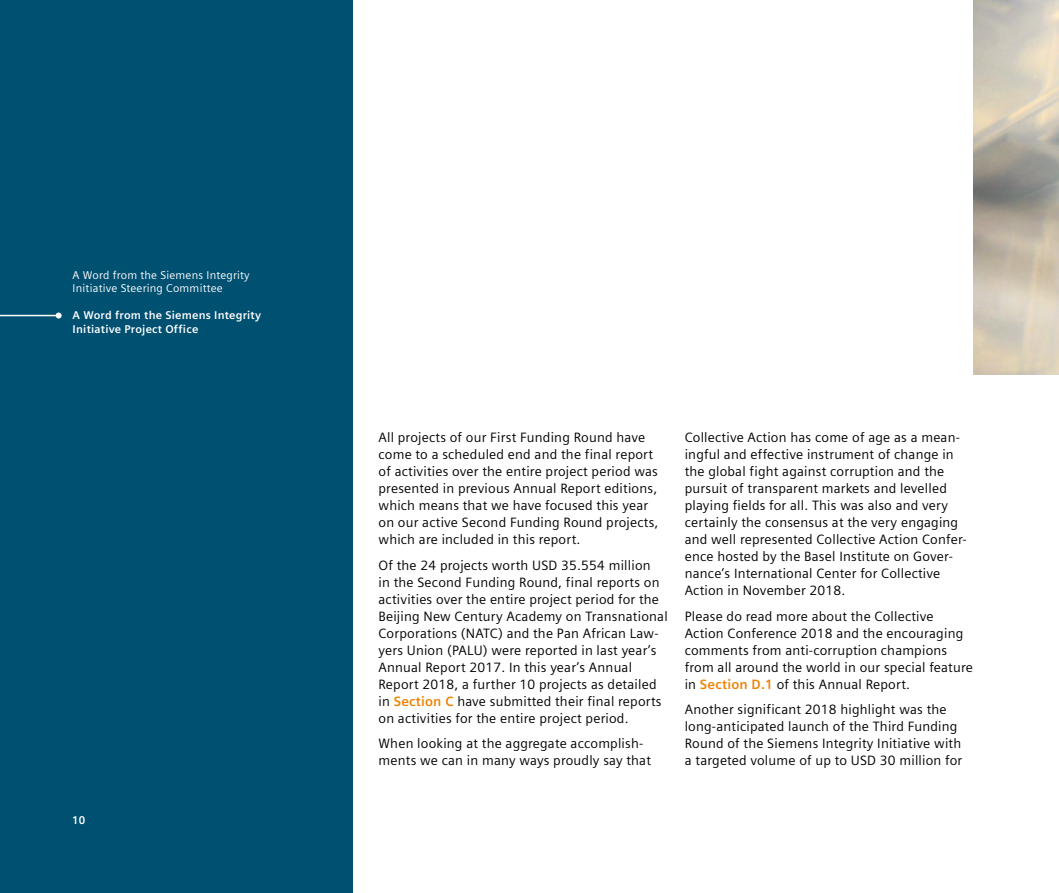
<style>
.page{position:relative;width:1059px;height:893px;background:#fff}
.page>*{position:absolute;margin:0;border:0;box-sizing:border-box;transform-origin:0 0}
.t1{font:13.5px/17px "Siemens Sans";letter-spacing:.015em;color:#000}
.t2{font:11.25px/13.5px "Siemens Sans";letter-spacing:.02em;color:#fff}
.t3{font:700 11.25px/13.5px "Siemens Sans";letter-spacing:.02em;color:#fff}
.s1{font-weight:700;color:#f08100}
</style>
<div class="page">
<div style="left:0;top:0;width:353px;height:893px;background:#005071"></div>
<hr style="left:0;top:315px;width:59px;height:1px;background:#fff">
<svg style="left:56px;top:313px;width:6px;height:6px"></svg>
<img style="left:974px;top:0;width:85px;height:374px">
<p class="t2" style="left:73px;top:268px;width:179px">A Word from the Siemens Integrity<br>Initiative Steering Committee</p>
<p class="t3" style="left:73px;top:309px;width:190px">A Word from the Siemens Integrity<br>Initiative Project Office</p>
<p class="t3" style="left:72px;top:814px;width:15px">10</p>
<p class="t1" style="left:378px;top:429px;width:281px">All projects of our First Funding Round have come to a scheduled end and the final report of activities over the entire project period was presented in previous Annual Report editions, which means that we have focused this year on our active Second Funding Round projects, which are included in this report.</p>
<p class="t1" style="left:378px;top:557px;width:291px">Of the 24 projects worth USD 35.554 million<br>in the Second Funding Round, final reports on activities over the entire project period for the Beijing New Century Academy on Transnational Corporations (NATC) and the Pan African Law&shy;yers Union (PALU) were reported in last year’s Annual Report 2017. In this year’s Annual Report 2018, a further 10 projects as detailed in <span class="s1">Section C</span> have submitted their final reports on activities for the entire project period.</p>
<p class="t1" style="left:378px;top:735px;width:274px">When looking at the aggregate accomplish&shy;ments we can in many ways proudly say that</p>
<p class="t1" style="left:685px;top:429px;width:283px">Collective Action has come of age as a mean&shy;ingful and effective instrument of change in the global fight against corruption and the pursuit of transparent markets and levelled playing fields for all. This was also and very certainly the consensus at the very engaging and well represented Collective Action Confer&shy;ence hosted by the Basel Institute on Gover&shy;nance’s International Center for Collective Action in November 2018.</p>
<p class="t1" style="left:685px;top:608px;width:290px">Please do read more about the Collective Action Conference 2018 and the encouraging comments from anti-corruption champions from all around the world in our special feature in <span class="s1">Section D.1</span> of this Annual Report.</p>
<p class="t1" style="left:685px;top:701px;width:279px">Another significant 2018 highlight was the long-anticipated launch of the Third Funding Round of the Siemens Integrity Initiative with a targeted volume of up to USD 30 million for</p>
</div>
